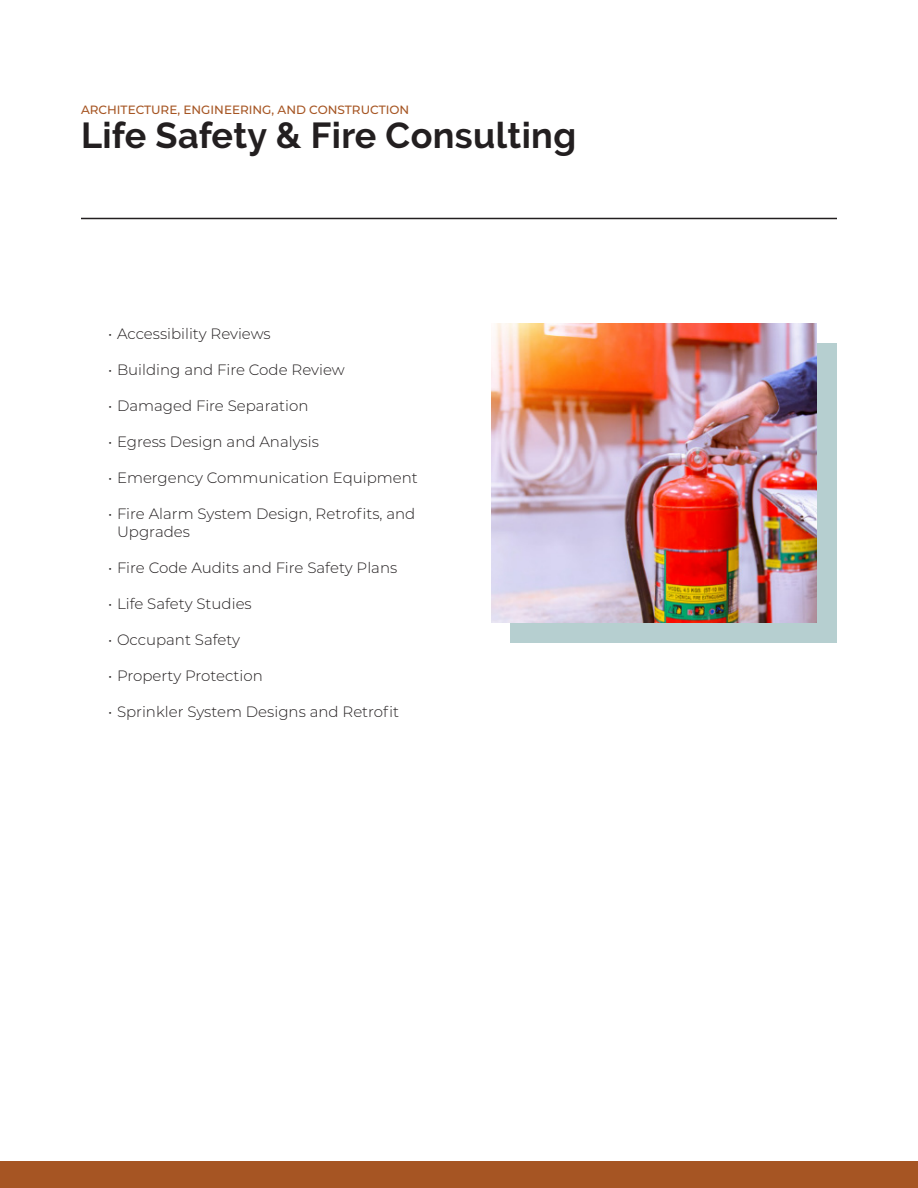
<style>
.page{position:relative;width:918px;height:1188px;background:#fff}
.page>*{position:absolute;margin:0;border:0;box-sizing:border-box;transform-origin:0 0}
.t1{font:700 36px "Raleway";letter-spacing:.01em;color:#231f20}
.t2{font:300 15px/18px "Montserrat";color:#231f20}
.t3{font:500 12px "Montserrat";color:#a65523}
</style>
<div class="page">
<div style="left:0;top:1161px;width:918px;height:27px;background:#a65523"></div>
<hr style="left:81px;top:218px;width:756px;height:1px;background:#231f20">
<div style="left:511px;top:343px;width:326px;height:300px;background:#b6cfd0"></div>
<img style="left:491px;top:323px;width:326px;height:299px">
<p class="t3" style="left:81px;top:102px;width:330px">ARCHITECTURE, ENGINEERING, AND CONSTRUCTION</p>
<p class="t1" style="left:81px;top:115px;width:497px">Life Safety &amp; Fire Consulting</p>
<p class="t2" style="left:108px;top:324px;width:164px">• Accessibility Reviews</p>
<p class="t2" style="left:108px;top:360px;width:238px">• Building and Fire Code Review</p>
<p class="t2" style="left:108px;top:396px;width:202px">• Damaged Fire Separation</p>
<p class="t2" style="left:108px;top:432px;width:212px">• Egress Design and Analysis</p>
<p class="t2" style="left:108px;top:468px;width:311px">• Emergency Communication Equipment</p>
<p class="t2" style="left:117px;top:504px;width:300px;text-indent:-9px">• Fire Alarm System Design, Retrofits, and<br>Upgrades</p>
<p class="t2" style="left:108px;top:558px;width:291px">• Fire Code Audits and Fire Safety Plans</p>
<p class="t2" style="left:108px;top:594px;width:145px">• Life Safety Studies</p>
<p class="t2" style="left:108px;top:630px;width:134px">• Occupant Safety</p>
<p class="t2" style="left:108px;top:666px;width:156px">• Property Protection</p>
<p class="t2" style="left:108px;top:702px;width:293px">• Sprinkler System Designs and Retrofit</p>
</div>
